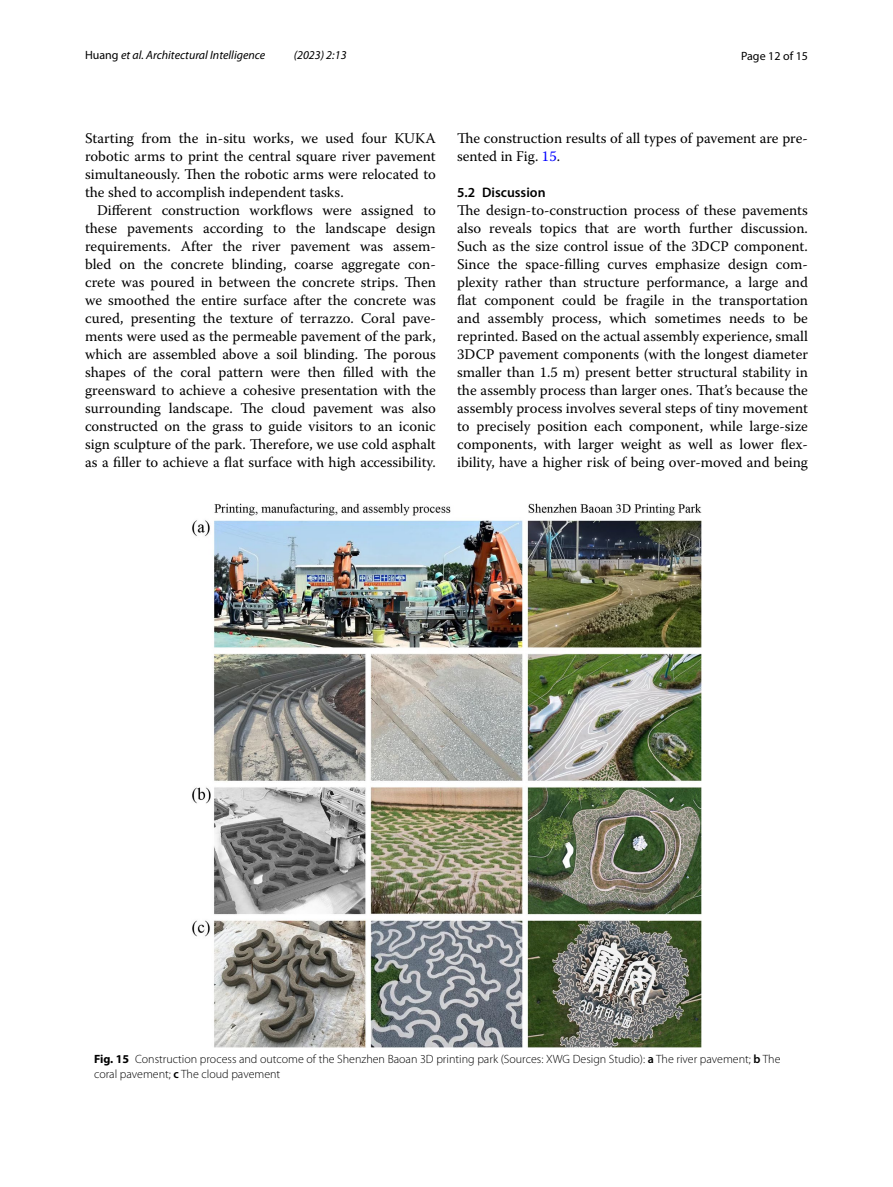
<style>
.page{position:relative;width:893px;height:1187px;background:#fff}
.page>*{position:absolute;margin:0;border:0;box-sizing:border-box;transform-origin:0 0}
.t1{font:14.7px/18px "Warnock Pro";color:#000;text-align:justify}
.t2{font:600 13.8px "Myriad Pro";color:#000}
.t3{font:300 12px/15px "Myriad Pro";color:#000}
.t4{font:italic 12px "Myriad Pro";color:#000}
.t5{font:12px "Myriad Pro";color:#000}
.s1{font-style:normal}
.s2{color:#00f}
.s3{font-weight:700}
.s4{font-weight:600}
</style>
<div class="page">
<img style="left:192px;top:503px;width:510px;height:544px">
<p class="t4" style="left:85px;top:48px;width:182px"><span class="s1">Huang</span> et al. Architectural Intelligence</p>
<p class="t4" style="left:294px;top:48px;width:54px">(2023) 2:13</p>
<p class="t5" style="left:741px;top:48px;width:68px">Page 12 of 15</p>
<p class="t1" style="left:85px;top:128px;width:352px">Starting from the in-situ works, we used four KUKA robotic arms to print the central square river pavement simultaneously. Then the robotic arms were relocated to the shed to accomplish independent tasks.</p>
<p class="t1" style="left:85px;top:200px;width:352px;text-indent:12px">Different construction workflows were assigned to these pavements according to the landscape design requirements. After the river pavement was assem&shy;bled on the concrete blinding, coarse aggregate con&shy;crete was poured in between the concrete strips. Then we smoothed the entire surface after the concrete was cured, presenting the texture of terrazzo. Coral pave&shy;ments were used as the permeable pavement of the park, which are assembled above a soil blinding. The porous shapes of the coral pattern were then filled with the greensward to achieve a cohesive presentation with the surrounding landscape. The cloud pavement was also constructed on the grass to guide visitors to an iconic sign sculpture of the park. Therefore, we use cold asphalt as a filler to achieve a flat surface with high accessibility.</p>
<p class="t1" style="left:457px;top:128px;width:352px">The construction results of all types of pavement are pre&shy;sented in Fig. <span class="s2">15</span>.</p>
<p class="t2" style="left:457px;top:183px;width:90px">5.2 Discussion</p>
<p class="t1" style="left:457px;top:200px;width:352px">The design-to-construction process of these pavements also reveals topics that are worth further discussion.<br>Such as the size control issue of the 3DCP component.<br>Since the space-filling curves emphasize design com&shy;plexity rather than structure performance, a large and flat component could be fragile in the transportation and assembly process, which sometimes needs to be reprinted. Based on the actual assembly experience, small 3DCP pavement components (with the longest diameter smaller than 1.5 m) present better structural stability in the assembly process than larger ones. That’s because the assembly process involves several steps of tiny movement to precisely position each component, while large-size components, with larger weight as well as lower flex&shy;ibility, have a higher risk of being over-moved and being</p>
<p class="t3" style="left:94px;top:1051px;width:688px"><span class="s3">Fig. 15</span> Construction process and outcome of the Shenzhen Baoan 3D printing park (Sources: XWG Design Studio): <span class="s4">a</span> The river pavement; <span class="s4">b</span> The coral pavement; <span class="s4">c</span> The cloud pavement</p>
</div>
